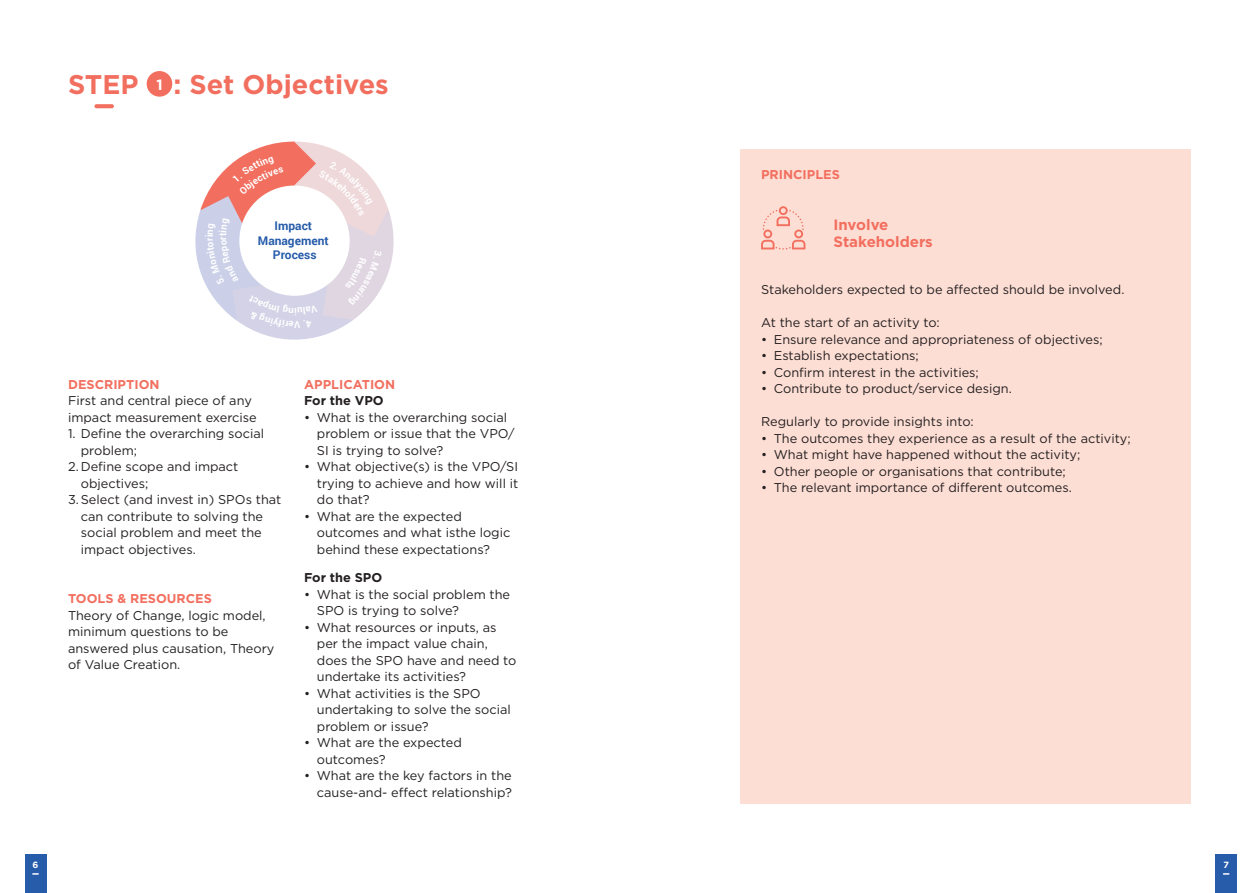
<style>
.page{position:relative;width:1259px;height:893px;background:#fff}
.page>*{position:absolute;margin:0;border:0;box-sizing:border-box;transform-origin:0 0}
.t1{font:700 27px "Gotham";color:#f26f5f}
.t2{font:700 15px "Gotham";color:#f26f5f}
.t3{font:700 14.85px "Gotham";color:#fff}
.t4{font:12.75px/16.5px "Gotham";color:#231f20}
.t5{font:700 12.75px "Gotham";color:#f26f5f}
.t6{font:700 12.75px "Gotham";color:#231f20}
.t7{font:700 12px/14.4px "Roboto";color:#275caa;text-align:center}
.t8{font:700 9.6px "Roboto";color:#fff}
.t9{font:700 9px "Gotham";color:#fff}
</style>
<div class="page">
<div style="left:1215px;top:854px;width:21px;height:39px;background:#275caa"></div>
<div style="left:25px;top:854px;width:21px;height:39px;background:#275caa"></div>
<div style="left:147px;top:71px;width:25px;height:26px;background:#f26f5f;border-radius:50%"></div>
<svg style="left:94px;top:104px;width:20px;height:4px"></svg>
<div style="left:740px;top:149px;width:451px;height:655px;background:#fdded4"></div>
<svg style="left:761px;top:206px;width:44px;height:44px"></svg>
<svg style="left:195px;top:141px;width:199px;height:199px"></svg>
<p class="t1" style="left:68px;top:66px;width:72px">STEP</p>
<p class="t3" style="left:156px;top:75px;width:8px">1</p>
<p class="t1" style="left:173px;top:66px;width:217px">: Set Objectives</p>
<p class="t8" style="left:203px;top:237px;width:4px;rotate:-90deg">i</p>
<p class="t7" style="left:258px;top:218px;width:72px">Impact<br>Management<br>Process</p>
<p class="t8" style="left:297px;top:318px;width:4px;rotate:180deg">i</p>
<p class="t5" style="left:68px;top:376px;width:93px">DESCRIPTION</p>
<p class="t4" style="left:68px;top:392px;width:190px">First and central piece of any impact measurement exercise</p>
<p class="t4" style="left:81px;top:425px;width:185px;text-indent:-13px">1. Define the overarching social problem;</p>
<p class="t4" style="left:81px;top:458px;width:159px;text-indent:-13px">2. Define scope and impact objectives;</p>
<p class="t4" style="left:81px;top:491px;width:202px;text-indent:-13px">3.Select (and invest in) SPOs that can contribute to solving the social problem and meet the impact objectives.</p>
<p class="t5" style="left:68px;top:590px;width:145px">TOOLS &amp; RESOURCES</p>
<p class="t4" style="left:68px;top:607px;width:208px">Theory of Change, logic model, minimum questions to be answered plus causation, Theory of Value Creation.</p>
<p class="t5" style="left:304px;top:376px;width:93px">APPLICATION</p>
<p class="t6" style="left:304px;top:392px;width:81px">For the VPO</p>
<p class="t4" style="left:317px;top:409px;width:199px;text-indent:-13px">• What is the overarching social problem or issue that the VPO/<br>SI is trying to solve?</p>
<p class="t4" style="left:317px;top:458px;width:203px;text-align:justify;text-indent:-13px">• What objective(s) is the VPO/SI trying to achieve and how will it do that?</p>
<p class="t4" style="left:317px;top:508px;width:195px;text-indent:-13px">• What are the expected outcomes and what isthe logic behind these expectations?</p>
<p class="t6" style="left:304px;top:569px;width:80px">For the SPO</p>
<p class="t4" style="left:317px;top:586px;width:195px;text-indent:-13px">• What is the social problem the<br>SPO is trying to solve?</p>
<p class="t4" style="left:317px;top:619px;width:201px;text-indent:-13px">• What resources or inputs, as per the impact value chain, does the SPO have and need to undertake its activities?</p>
<p class="t4" style="left:317px;top:685px;width:195px;text-indent:-13px">• What activities is the SPO undertaking to solve the social problem or issue?</p>
<p class="t4" style="left:317px;top:734px;width:146px;text-indent:-13px">• What are the expected outcomes?</p>
<p class="t4" style="left:304px;top:767px;width:209px;text-align:right">• What are the key factors in the cause-and- effect relationship?</p>
<p class="t5" style="left:761px;top:166px;width:80px">PRINCIPLES</p>
<p class="t2" style="left:833px;top:215px;width:56px">Involve</p>
<p class="t2" style="left:833px;top:231px;width:101px">Stakeholders</p>
<p class="t4" style="left:761px;top:281px;width:365px">Stakeholders expected to be affected should be involved.</p>
<p class="t4" style="left:761px;top:314px;width:180px">At the start of an activity to:</p>
<p class="t4" style="left:761px;top:331px;width:343px">• Ensure relevance and appropriateness of objectives;</p>
<p class="t4" style="left:761px;top:347px;width:159px">• Establish expectations;</p>
<p class="t4" style="left:761px;top:364px;width:219px">• Confirm interest in the activities;</p>
<p class="t4" style="left:761px;top:380px;width:252px">• Contribute to product/service design.</p>
<p class="t4" style="left:761px;top:413px;width:214px">Regularly to provide insights into:</p>
<p class="t4" style="left:761px;top:430px;width:371px">• The outcomes they experience as a result of the activity;</p>
<p class="t4" style="left:761px;top:446px;width:321px">• What might have happened without the activity;</p>
<p class="t4" style="left:761px;top:463px;width:306px">• Other people or organisations that contribute;</p>
<p class="t4" style="left:761px;top:479px;width:312px">• The relevant importance of different outcomes.</p>
<p class="t9" style="left:33px;top:859px;width:7px">6</p>
<p class="t9" style="left:1223px;top:859px;width:7px">7</p>
</div>
